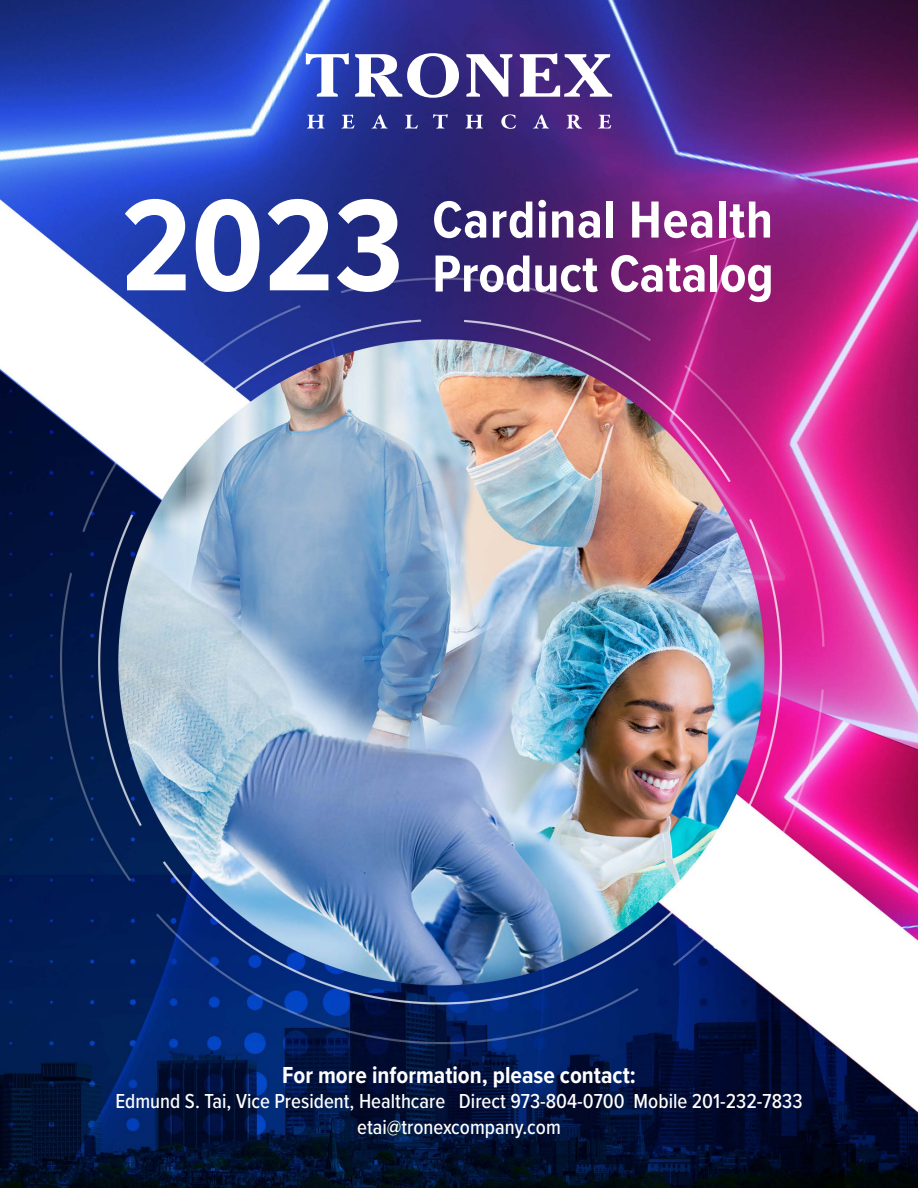
<style>
.page{position:relative;width:918px;height:1188px;background:#fff}
.page>*{position:absolute;margin:0;border:0;box-sizing:border-box;transform-origin:0 0}
.t1{font:700 135px "Proxima Nova Cond";color:#fff}
.t2{font:700 54px "Proxima Nova Cond";letter-spacing:.005em;color:#fff}
.t3{font:700 24px "Proxima Nova Cond";color:#fff}
.t4{font:500 21px/25.5px "Proxima Nova Cond";color:#fff;text-align:center}
</style>
<div class="page">
<img style="left:0;top:0;width:918px;height:1188px">
<svg style="left:306px;top:53px;width:43px;height:44px"></svg>
<svg style="left:355px;top:53px;width:104px;height:45px"></svg>
<svg style="left:466px;top:54px;width:46px;height:43px"></svg>
<svg style="left:520px;top:53px;width:92px;height:44px"></svg>
<svg style="left:307px;top:115px;width:17px;height:14px"></svg>
<svg style="left:341px;top:115px;width:13px;height:14px"></svg>
<svg style="left:372px;top:114px;width:16px;height:15px"></svg>
<svg style="left:405px;top:115px;width:13px;height:14px"></svg>
<svg style="left:433px;top:114px;width:15px;height:15px"></svg>
<svg style="left:465px;top:115px;width:18px;height:14px"></svg>
<svg style="left:501px;top:114px;width:15px;height:15px"></svg>
<svg style="left:533px;top:114px;width:16px;height:15px"></svg>
<svg style="left:567px;top:115px;width:15px;height:14px"></svg>
<svg style="left:598px;top:115px;width:13px;height:14px"></svg>
<h1 class="t1" style="left:121px;top:146px;width:284px">2023</h1>
<h2 class="t2" style="left:432px;top:180px;width:342px">Cardinal Health</h2>
<h2 class="t2" style="left:432px;top:234px;width:343px">Product Catalog</h2>
<p class="t3" style="left:282px;top:1057px;width:355px">For more information, please contact:</p>
<p class="t4" style="left:115px;top:1088px;width:689px">Edmund S. Tai, Vice President, Healthcare Direct 973-804-0700 Mobile 201-232-7833 etai@tronexcompany.com</p>
</div>
